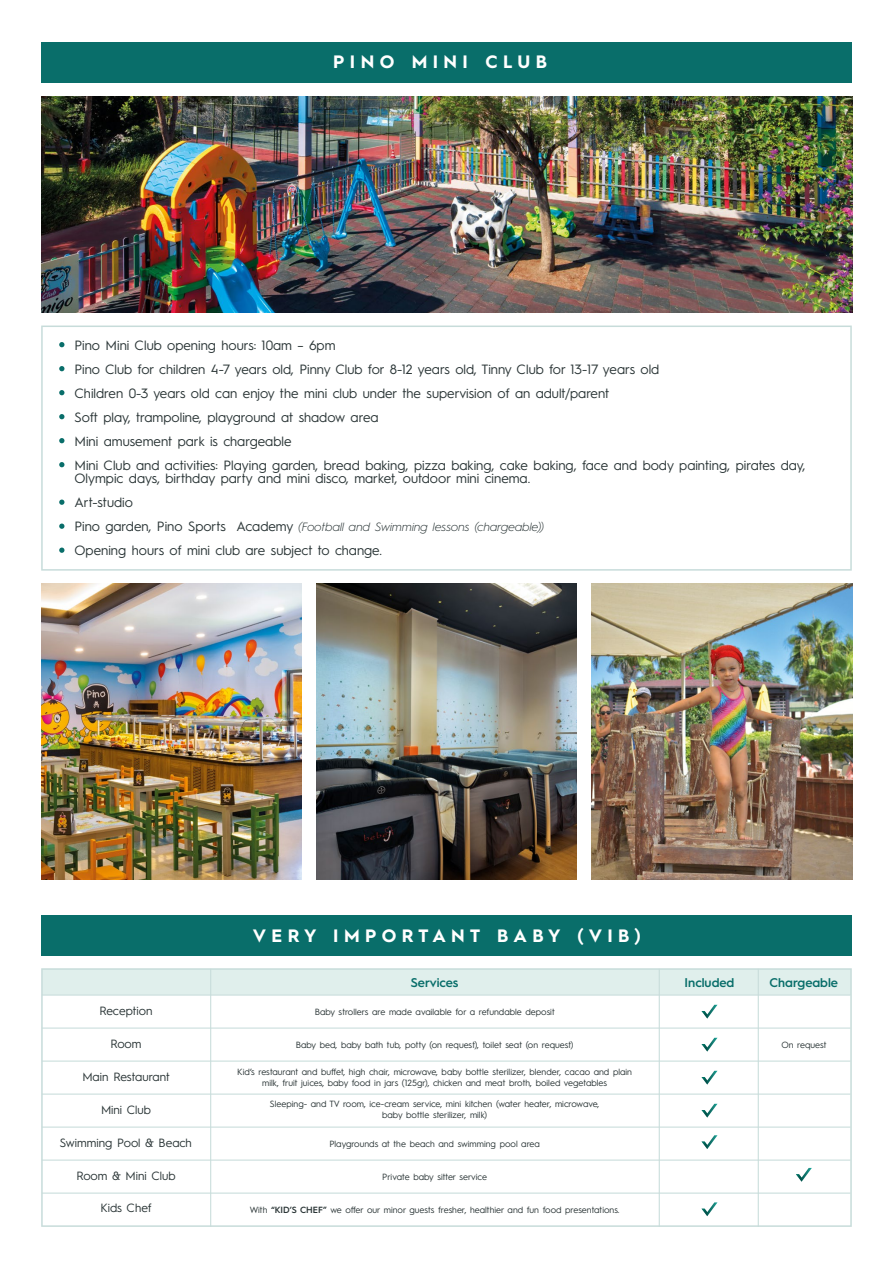
<style>
.page{position:relative;width:893px;height:1263px;background:#fff}
.page>*{position:absolute;margin:0;border:0;box-sizing:border-box;transform-origin:0 0}
.t1{font:700 18px "Hurme Geometric Sans 1";letter-spacing:.3em;color:#fff}
.t2{font:13.5px/24px "Hurme Geometric Sans 1";color:#2a3536}
.t3{font:600 12.75px "Hurme Geometric Sans 1";color:#096e6a}
.t4{font:12px "Hurme Geometric Sans 1";color:#2a3536}
.t5{font:italic 300 12px "Hurme Geometric Sans 1";color:#2a3536}
.t6{font:9px/10.5px "Hurme Geometric Sans 1";color:#2a3536;text-align:center}
.s1{font-weight:400;font-style:normal;font-size:13.5px}
.s2{font-weight:600}
</style>
<div class="page">
<div style="left:41px;top:915px;width:811px;height:41px;background:#096e6a"></div>
<svg style="left:41px;top:968px;width:811px;height:259px"></svg>
<hr style="left:210px;top:969px;width:1px;height:258px;background:#c7dcda">
<hr style="left:42px;top:994px;width:808px;height:1px;background:#c7dcda">
<hr style="left:42px;top:1027px;width:808px;height:1px;background:#c7dcda">
<hr style="left:42px;top:1060px;width:808px;height:1px;background:#c7dcda">
<hr style="left:42px;top:1093px;width:808px;height:1px;background:#c7dcda">
<hr style="left:42px;top:1126px;width:808px;height:1px;background:#c7dcda">
<hr style="left:42px;top:1159px;width:808px;height:1px;background:#c7dcda">
<hr style="left:42px;top:1192px;width:808px;height:1px;background:#c7dcda">
<hr style="left:659px;top:969px;width:1px;height:258px;background:#c7dcda">
<hr style="left:758px;top:969px;width:1px;height:258px;background:#c7dcda">
<svg style="left:701px;top:1005px;width:16px;height:13px"></svg>
<svg style="left:701px;top:1038px;width:16px;height:13px"></svg>
<svg style="left:701px;top:1071px;width:16px;height:13px"></svg>
<svg style="left:701px;top:1104px;width:16px;height:13px"></svg>
<svg style="left:701px;top:1135px;width:16px;height:14px"></svg>
<svg style="left:796px;top:1168px;width:16px;height:14px"></svg>
<svg style="left:701px;top:1202px;width:16px;height:14px"></svg>
<svg style="left:41px;top:326px;width:811px;height:245px"></svg>
<div style="left:41px;top:42px;width:811px;height:40px;background:#096e6a"></div>
<svg style="left:59px;top:342px;width:5px;height:5px"></svg>
<svg style="left:59px;top:366px;width:5px;height:5px"></svg>
<svg style="left:59px;top:390px;width:5px;height:5px"></svg>
<svg style="left:59px;top:414px;width:5px;height:5px"></svg>
<svg style="left:59px;top:438px;width:5px;height:5px"></svg>
<svg style="left:59px;top:462px;width:5px;height:5px"></svg>
<svg style="left:59px;top:499px;width:5px;height:6px"></svg>
<svg style="left:59px;top:523px;width:5px;height:6px"></svg>
<svg style="left:59px;top:547px;width:5px;height:6px"></svg>
<img style="left:41px;top:96px;width:811px;height:217px">
<img style="left:41px;top:584px;width:260px;height:296px">
<img style="left:317px;top:584px;width:260px;height:296px">
<img style="left:592px;top:584px;width:260px;height:296px">
<h1 class="t1" style="left:393px;top:49px;width:104px">ODALAR</h1>
<h1 class="t1" style="left:333px;top:49px;width:215px">PINO MINI CLUB</h1>
<p class="t2" style="left:74px;top:332px;width:732px">Pino Mini Club opening hours: 10am – 6pm<br>Pino Club for children 4-7 years old, Pinny Club for 8-12 years old, Tinny Club for 13-17 years old<br>Children 0-3 years old can enjoy the mini club under the supervision of an adult/parent<br>Soft play, trampoline, playground at shadow area<br>Mini amusement park is chargeable<br>Mini Club and activities: Playing garden, bread baking, pizza baking, cake baking, face and body painting, pirates day,</p>
<h2 class="t2" style="left:74px;top:465px;width:457px">Olympic days, birthday party and mini disco, market, outdoor mini cinema.<br>Art-studio</h2>
<h3 class="t5" style="left:74px;top:519px;width:471px"><span class="s1">Pino garden, Pino Sports Academy</span> (Football and Swimming lessons (chargeable))</h3>
<h2 class="t2" style="left:74px;top:537px;width:309px">Opening hours of mini club are subject to change.</h2>
<h3 class="t4" style="left:99px;top:1003px;width:55px">Reception</h3>
<h3 class="t4" style="left:110px;top:1036px;width:33px">Room</h3>
<h3 class="t4" style="left:82px;top:1069px;width:89px">Main Restaurant</h3>
<h3 class="t4" style="left:101px;top:1101px;width:52px">Mini Club</h3>
<h3 class="t4" style="left:60px;top:1134px;width:133px">Swimming Pool &amp; Beach</h3>
<h3 class="t4" style="left:76px;top:1168px;width:101px">Room &amp; Mini Club</h3>
<h3 class="t4" style="left:100px;top:1200px;width:53px">Kids Chef</h3>
<h1 class="t1" style="left:253px;top:923px;width:389px">VERY IMPORTANT BABY (VIB)</h1>
<h3 class="t3" style="left:411px;top:974px;width:49px">Services</h3>
<h3 class="t3" style="left:685px;top:974px;width:51px">Included</h3>
<h3 class="t3" style="left:770px;top:974px;width:70px">Chargeable</h3>
<p class="t6" style="left:315px;top:1006px;width:242px">Baby strollers are made available for a refundable deposit</p>
<p class="t6" style="left:296px;top:1039px;width:279px">Baby bed, baby bath tub, potty (on request), toilet seat (on request)</p>
<p class="t6" style="left:781px;top:1039px;width:47px">On request</p>
<p class="t6" style="left:237px;top:1066px;width:396px">Kid’s restaurant and buffet, high chair, microwave, baby bottle sterilizer, blender, cacao and plain milk, fruit juices, baby food in jars (125gr), chicken and meat broth, boiled vegetables</p>
<p class="t6" style="left:270px;top:1098px;width:331px">Sleeping- and TV room, ice-cream service, mini kitchen (water heater, microwave, baby bottle sterilizer, milk)</p>
<p class="t6" style="left:329px;top:1138px;width:212px">Playgrounds at the beach and swimming pool area</p>
<p class="t6" style="left:382px;top:1171px;width:106px">Private baby sitter service</p>
<p class="t6" style="left:250px;top:1204px;width:371px">With <span class="s2">“KID’S CHEF”</span> we offer our minor guests fresher, healthier and fun food presentations.</p>
</div>
